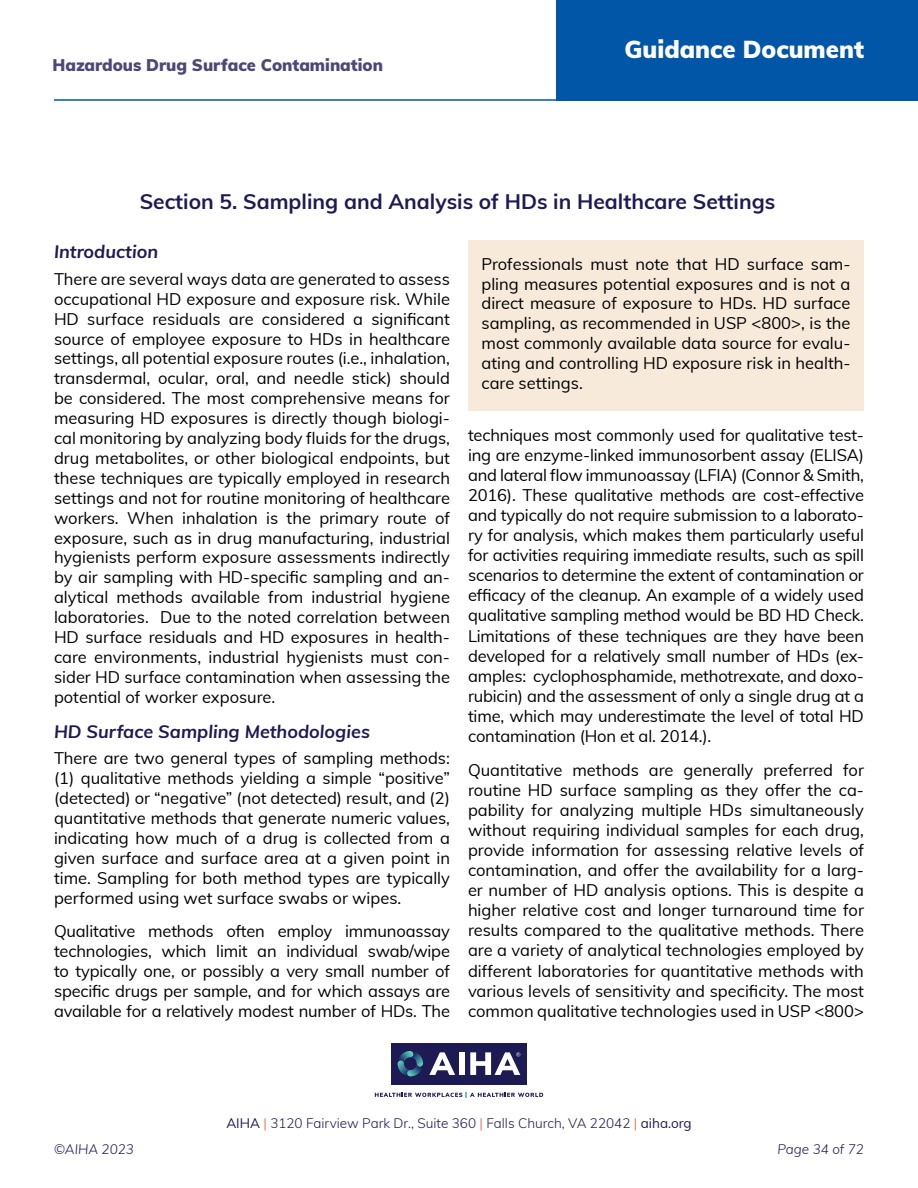
<style>
.page{position:relative;width:918px;height:1188px;background:#fff}
.page>*{position:absolute;margin:0;border:0;box-sizing:border-box;transform-origin:0 0}
.t1{font:900 24px "Muli";color:#fff}
.t2{font:700 21px "Muli";color:#1e1a53}
.t3{font:italic 700 18px "Muli";color:#1e1a53}
.t4{font:16.5px/20px "Muli";color:#000;text-align:justify}
.t5{font:900 16.5px "Muli";color:#4b4875}
.t6{font:300 13.5px "Muli";color:#1e1a53}
.t7{font:italic 300 13.5px "Muli";color:#1e1a53}
.s1{font-weight:400}
.s2{color:#f0512a}
</style>
<div class="page">
<hr style="left:54px;top:99px;width:537px;height:2px;background:#0256a7">
<div style="left:556px;top:0;width:362px;height:101px;background:#0256a7"></div>
<div style="left:391px;top:1043px;width:136px;height:42px;background:#1e1a53"></div>
<svg style="left:398px;top:1051px;width:25px;height:25px"></svg>
<svg style="left:375px;top:1092px;width:168px;height:5px"></svg>
<svg style="left:429px;top:1052px;width:26px;height:23px"></svg>
<div style="left:459px;top:1052px;width:6px;height:23px;background:#fff"></div>
<svg style="left:470px;top:1052px;width:50px;height:23px"></svg>
<div style="left:468px;top:240px;width:396px;height:170px;background:#f7eada"></div>
<p class="t5" style="left:52px;top:52px;width:332px">Hazardous Drug Surface Contamination</p>
<h1 class="t1" style="left:625px;top:31px;width:241px">Guidance Document</h1>
<p class="t2" style="left:140px;top:186px;width:637px">Section 5. Sampling and Analysis of HDs in Healthcare Settings</p>
<p class="t3" style="left:54px;top:239px;width:106px">Introduction</p>
<p class="t4" style="left:54px;top:268px;width:398px">There are several ways data are generated to assess occupational HD exposure and exposure risk. While HD surface residuals are considered a significant source of employee exposure to HDs in healthcare settings, all potential exposure routes (i.e., inhalation, transdermal, ocular, oral, and needle stick) should be considered. The most comprehensive means for measuring HD exposures is directly though biologi&shy;cal monitoring by analyzing body fluids for the drugs, drug metabolites, or other biological endpoints, but these techniques are typically employed in research settings and not for routine monitoring of healthcare workers. When inhalation is the primary route of exposure, such as in drug manufacturing, industrial hygienists perform exposure assessments indirectly by air sampling with HD-specific sampling and an&shy;alytical methods available from industrial hygiene laboratories. Due to the noted correlation between HD surface residuals and HD exposures in health&shy;care environments, industrial hygienists must con&shy;sider HD surface contamination when assessing the potential of worker exposure.</p>
<p class="t3" style="left:54px;top:718px;width:318px">HD Surface Sampling Methodologies</p>
<p class="t4" style="left:54px;top:748px;width:398px">There are two general types of sampling methods: (1) qualitative methods yielding a simple “positive” (detected) or “negative” (not detected) result, and (2) quantitative methods that generate numeric values, indicating how much of a drug is collected from a given surface and surface area at a given point in time. Sampling for both method types are typically performed using wet surface swabs or wipes.</p>
<p class="t4" style="left:54px;top:920px;width:398px">Qualitative methods often employ immunoassay technologies, which limit an individual swab/wipe to typically one, or possibly a very small number of specific drugs per sample, and for which assays are available for a relatively modest number of HDs. The</p>
<p class="t4" style="left:482px;top:253px;width:371px">Professionals must note that HD surface sam&shy;pling measures potential exposures and is not a direct measure of exposure to HDs. HD surface sampling, as recommended in USP &lt;800&gt;, is the most commonly available data source for evalu&shy;ating and controlling HD exposure risk in health&shy;care settings.</p>
<p class="t4" style="left:468px;top:424px;width:398px">techniques most commonly used for qualitative test&shy;ing are enzyme-linked immunosorbent assay (ELISA) and lateral flow immunoassay (LFIA) (Connor &amp; Smith, 2016). These qualitative methods are cost-effective and typically do not require submission to a laborato&shy;ry for analysis, which makes them particularly useful for activities requiring immediate results, such as spill scenarios to determine the extent of contamination or efficacy of the cleanup. An example of a widely used qualitative sampling method would be BD HD Check.<br>Limitations of these techniques are they have been developed for a relatively small number of HDs (ex&shy;amples: cyclophosphamide, methotrexate, and doxo&shy;rubicin) and the assessment of only a single drug at a time, which may underestimate the level of total HD contamination (Hon et al. 2014.).</p>
<p class="t4" style="left:468px;top:759px;width:398px">Quantitative methods are generally preferred for routine HD surface sampling as they offer the ca&shy;pability for analyzing multiple HDs simultaneously without requiring individual samples for each drug, provide information for assessing relative levels of contamination, and offer the availability for a larg&shy;er number of HD analysis options. This is despite a higher relative cost and longer turnaround time for results compared to the qualitative methods. There are a variety of analytical technologies employed by different laboratories for quantitative methods with various levels of sensitivity and specificity. The most common qualitative technologies used in USP &lt;800&gt;</p>
<p class="t6" style="left:226px;top:1113px;width:467px"><span class="s1">AIHA</span> <span class="s2">|</span> 3120 Fairview Park Dr., Suite 360 <span class="s2">|</span> Falls Church, VA 22042 <span class="s2">|</span> <span class="s1">aiha.org</span></p>
<p class="t7" style="left:54px;top:1140px;width:81px">©AIHA 2023</p>
<p class="t7" style="left:777px;top:1140px;width:88px">Page 34 of 72</p>
</div>
